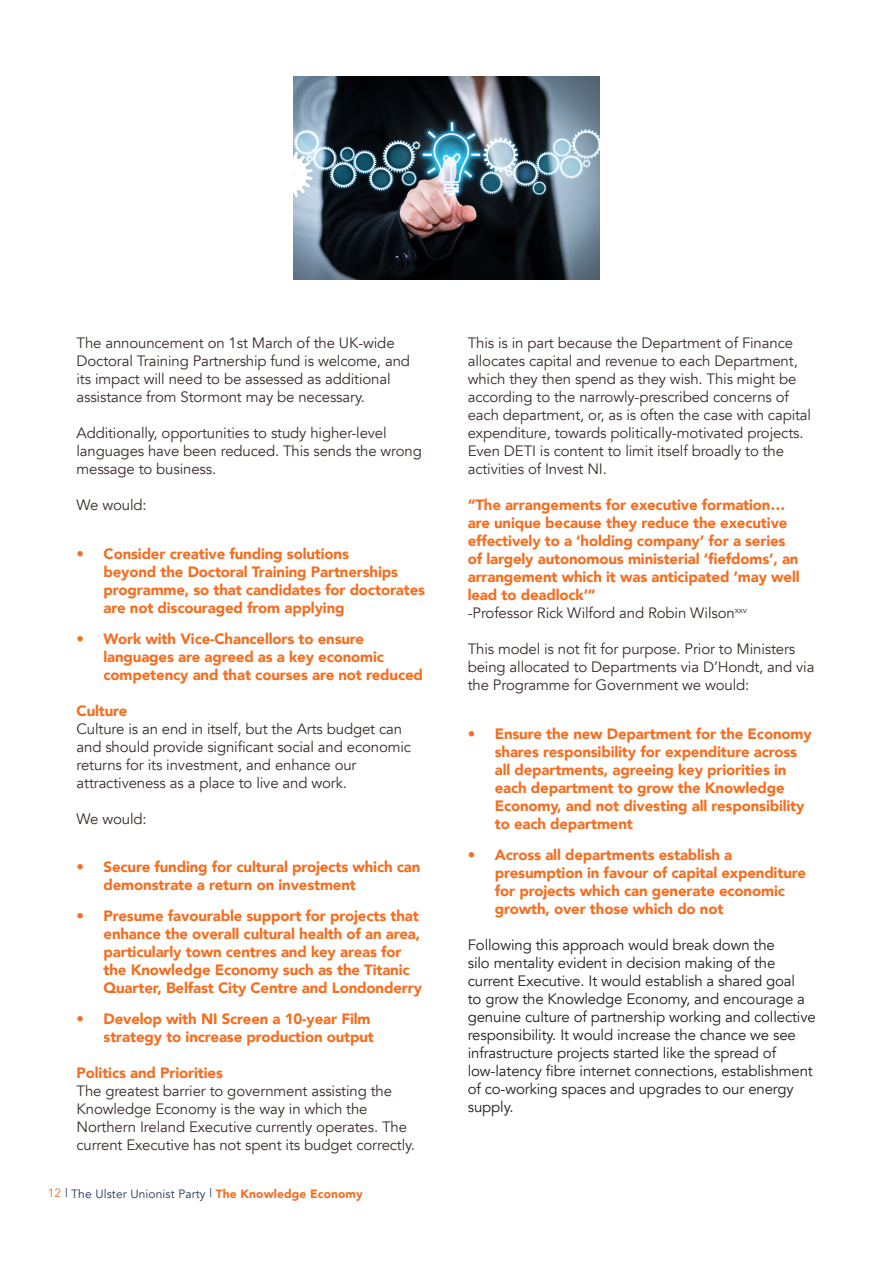
<style>
.page{position:relative;width:893px;height:1263px;background:#fff}
.page>*{position:absolute;margin:0;border:0;box-sizing:border-box;transform-origin:0 0}
.Body_Text_Style{font:15px/18px "Avenir";letter-spacing:-.01em;color:#392e2c}
.Bullets_style{font:900 15px/18px "Avenir";letter-spacing:-.01em;color:#f36e21}
.Body_Text_Style-2{font:15px/18px "Avenir";letter-spacing:-.01em;color:#231f20}
.Subheading_Style{font:900 15px/18px "Avenir";letter-spacing:-.01em;color:#f36e21}
.Footer_Style{font:12px "Avenir";letter-spacing:.01em;color:#1e3362}
.s1{color:#f36e21}
.s2{font-weight:900;color:#f36e21}
</style>
<div class="page">
<img style="left:294px;top:77px;width:305px;height:203px">
<p class="Body_Text_Style" style="left:77px;top:334px;width:335px">The announcement on 1st March of the UK-wide Doctoral Training Partnership fund is welcome, and its impact will need to be assessed as additional assistance from Stormont may be necessary.</p>
<p class="Body_Text_Style" style="left:77px;top:424px;width:347px">Additionally, opportunities to study higher-level languages have been reduced. This sends the wrong message to business.</p>
<p class="Body_Text_Style" style="left:77px;top:496px;width:72px">We would:</p>
<p class="Bullets_style" style="left:104px;top:544px;width:323px;text-indent:-27px">• Consider creative funding solutions<br>beyond the Doctoral Training Partnerships programme, so that candidates for doctorates are not discouraged from applying</p>
<p class="Bullets_style" style="left:104px;top:629px;width:321px;text-indent:-27px">• Work with Vice-Chancellors to ensure languages are agreed as a key economic competency and that courses are not reduced</p>
<p class="Subheading_Style" style="left:77px;top:701px;width:53px">Culture</p>
<p class="Body_Text_Style" style="left:77px;top:720px;width:336px">Culture is an end in itself, but the Arts budget can and should provide significant social and economic returns for its investment, and enhance our attractiveness as a place to live and work.</p>
<p class="Body_Text_Style" style="left:77px;top:810px;width:72px">We would:</p>
<p class="Bullets_style" style="left:104px;top:858px;width:318px;text-indent:-27px">• Secure funding for cultural projects which can demonstrate a return on investment</p>
<p class="Bullets_style" style="left:104px;top:906px;width:320px;text-indent:-27px">• Presume favourable support for projects that enhance the overall cultural health of an area, particularly town centres and key areas for the Knowledge Economy such as the Titanic Quarter, Belfast City Centre and Londonderry</p>
<p class="Bullets_style" style="left:77px;top:1009px;width:299px;text-align:right">• Develop with NI Screen a 10-year Film strategy to increase production output</p>
<p class="Subheading_Style" style="left:77px;top:1063px;width:148px">Politics and Priorities</p>
<p class="Body_Text_Style" style="left:77px;top:1082px;width:340px">The greatest barrier to government assisting the Knowledge Economy is the way in which the Northern Ireland Executive currently operates. The current Executive has not spent its budget correctly.</p>
<p class="Footer_Style" style="left:48px;top:1187px;width:316px"><span class="s1">12</span> | The Ulster Unionist Party | <span class="s2">The Knowledge Economy</span></p>
<p class="Body_Text_Style" style="left:468px;top:334px;width:345px">This is in part because the Department of Finance allocates capital and revenue to each Department, which they then spend as they wish. This might be according to the narrowly-prescribed concerns of each department, or, as is often the case with capital expenditure, towards politically-motivated projects.<br>Even DETI is content to limit itself broadly to the activities of Invest NI.</p>
<p class="Subheading_Style" style="left:468px;top:495px;width:333px">“The arrangements for executive formation… are unique because they reduce the executive effectively to a ‘holding company’ for a series of largely autonomous ministerial ‘fiefdoms’, an arrangement which it was anticipated ‘may well lead to deadlock’”</p>
<p class="Body_Text_Style" style="left:468px;top:604px;width:281px">-Professor Rick Wilford and Robin Wilson<sup>xxv</sup></p>
<p class="Body_Text_Style" style="left:468px;top:640px;width:348px">This model is not fit for purpose. Prior to Ministers being allocated to Departments via D’Hondt, and via the Programme for Government we would:</p>
<p class="Bullets_style" style="left:495px;top:724px;width:318px;text-indent:-27px">• Ensure the new Department for the Economy shares responsibility for expenditure across all departments, agreeing key priorities in each department to grow the Knowledge Economy, and not divesting all responsibility to each department</p>
<p class="Bullets_style" style="left:495px;top:845px;width:313px;text-indent:-27px">• Across all departments establish a presumption in favour of capital expenditure for projects which can generate economic growth, over those which do not</p>
<p class="Body_Text_Style-2" style="left:468px;top:936px;width:349px">Following this approach would break down the<br>silo mentality evident in decision making of the current Executive. It would establish a shared goal<br>to grow the Knowledge Economy, and encourage a genuine culture of partnership working and collective responsibility. It would increase the chance we see infrastructure projects started like the spread of low-latency fibre internet connections, establishment of co-working spaces and upgrades to our energy supply.</p>
</div>
